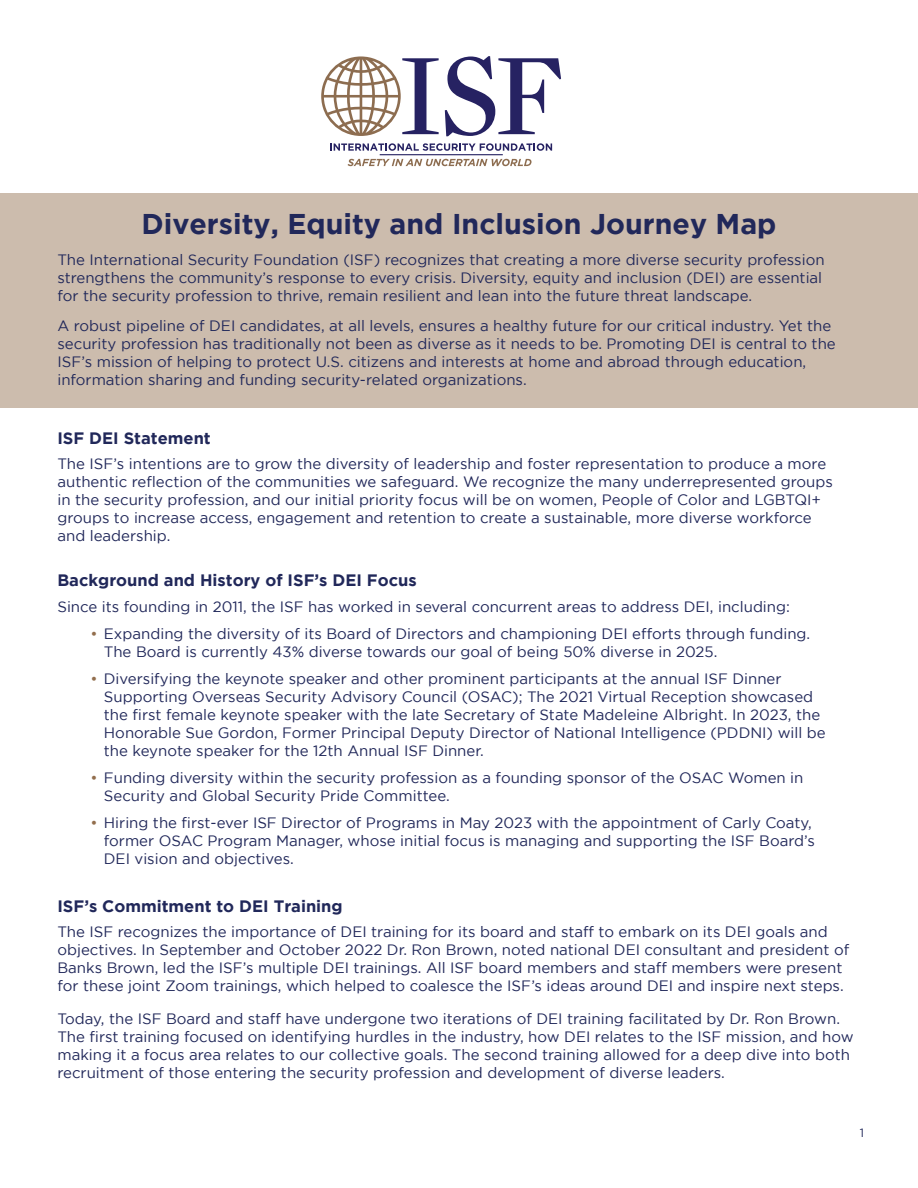
<style>
.page{position:relative;width:918px;height:1188px;background:#fff}
.page>*{position:absolute;margin:0;border:0;box-sizing:border-box;transform-origin:0 0}
.t1{font:700 28.5px "Gotham";color:#21285a}
.t2{font:700 16.5px "Gotham";color:#21285a}
.t3{font:15px/18px "Gotham";color:#21285a}
.t4{font:12px "Gotham";color:#21285a}
.s1{color:#926e4d}
</style>
<div class="page">
<div style="left:0;top:193px;width:918px;height:215px;background:#ccbcad"></div>
<svg style="left:330px;top:143px;width:222px;height:8px"></svg>
<svg style="left:348px;top:159px;width:184px;height:7px"></svg>
<hr style="left:380px;top:154px;width:123px;height:1px;background:#262262">
<svg style="left:445px;top:56px;width:116px;height:80px"></svg>
<svg style="left:321px;top:56px;width:118px;height:80px"></svg>
<h1 class="t1" style="left:142px;top:208px;width:637px">Diversity, Equity and Inclusion Journey Map</h1>
<p class="t3" style="left:57px;top:251px;width:769px">The International Security Foundation (ISF) recognizes that creating a more diverse security profession strengthens the community’s response to every crisis. Diversity, equity and inclusion (DEI) are essential for the security profession to thrive, remain resilient and lean into the future threat landscape.</p>
<p class="t3" style="left:57px;top:317px;width:780px">A robust pipeline of DEI candidates, at all levels, ensures a healthy future for our critical industry. Yet the security profession has traditionally not been as diverse as it needs to be. Promoting DEI is central to the ISF’s mission of helping to protect U.S. citizens and interests at home and abroad through education, information sharing and funding security-related organizations.</p>
<p class="t2" style="left:57px;top:428px;width:155px">ISF DEI Statement</p>
<p class="t3" style="left:57px;top:455px;width:777px">The ISF’s intentions are to grow the diversity of leadership and foster representation to produce a more authentic reflection of the communities we safeguard. We recognize the many underrepresented groups in the security profession, and our initial priority focus will be on women, People of Color and LGBTQI+ groups to increase access, engagement and retention to create a sustainable, more diverse workforce and leadership.</p>
<p class="t2" style="left:57px;top:571px;width:361px">Background and History of ISF’s DEI Focus</p>
<p class="t3" style="left:57px;top:597px;width:734px">Since its founding in 2011, the ISF has worked in several concurrent areas to address DEI, including:</p>
<p class="t3" style="left:104px;top:624px;width:708px;text-indent:-14px"><span class="s1">•</span> Expanding the diversity of its Board of Directors and championing DEI efforts through funding.<br>The Board is currently 43% diverse towards our goal of being 50% diverse in 2025.</p>
<p class="t3" style="left:104px;top:669px;width:723px;text-indent:-14px"><span class="s1">•</span> Diversifying the keynote speaker and other prominent participants at the annual ISF Dinner Supporting Overseas Security Advisory Council (OSAC); The 2021 Virtual Reception showcased the first female keynote speaker with the late Secretary of State Madeleine Albright. In 2023, the Honorable Sue Gordon, Former Principal Deputy Director of National Intelligence (PDDNI) will be the keynote speaker for the 12th Annual ISF Dinner.</p>
<p class="t3" style="left:104px;top:768px;width:701px;text-indent:-14px"><span class="s1">•</span> Funding diversity within the security profession as a founding sponsor of the OSAC Women in<br>Security and Global Security Pride Committee.</p>
<p class="t3" style="left:104px;top:813px;width:712px;text-indent:-14px"><span class="s1">•</span> Hiring the first-ever ISF Director of Programs in May 2023 with the appointment of Carly Coaty, former OSAC Program Manager, whose initial focus is managing and supporting the ISF Board’s<br>DEI vision and objectives.</p>
<p class="t2" style="left:57px;top:896px;width:287px">ISF’s Commitment to DEI Training</p>
<p class="t3" style="left:57px;top:923px;width:793px">The ISF recognizes the importance of DEI training for its board and staff to embark on its DEI goals and objectives. In September and October 2022 Dr. Ron Brown, noted national DEI consultant and president of Banks Brown, led the ISF’s multiple DEI trainings. All ISF board members and staff members were present for these joint Zoom trainings, which helped to coalesce the ISF’s ideas around DEI and inspire next steps.</p>
<p class="t3" style="left:57px;top:1010px;width:798px">Today, the ISF Board and staff have undergone two iterations of DEI training facilitated by Dr. Ron Brown.<br>The first training focused on identifying hurdles in the industry, how DEI relates to the ISF mission, and how making it a focus area relates to our collective goals. The second training allowed for a deep dive into both recruitment of those entering the security profession and development of diverse leaders.</p>
<p class="t4" style="left:860px;top:1126px;width:6px">1</p>
</div>
